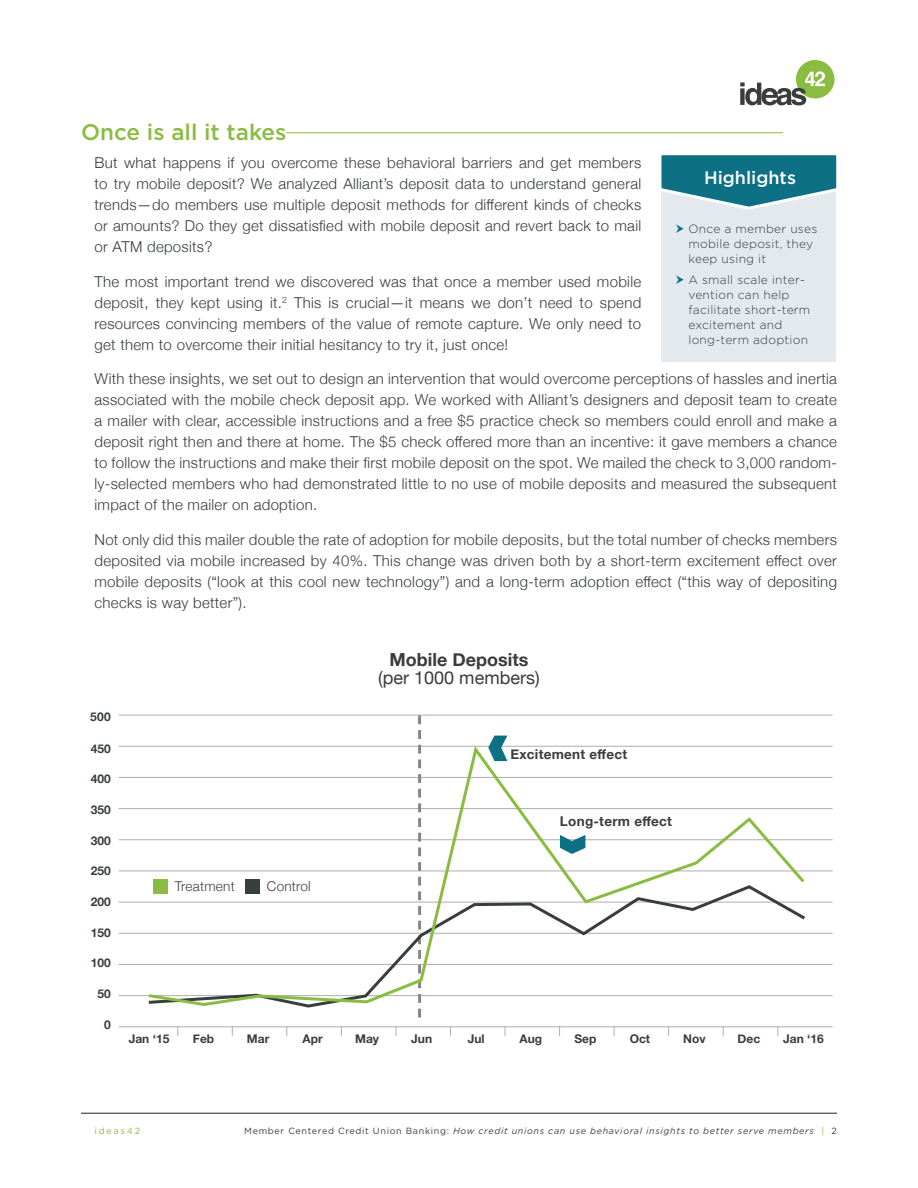
<style>
.page{position:relative;width:918px;height:1188px;background:#fff}
.page>*{position:absolute;margin:0;border:0;box-sizing:border-box;transform-origin:0 0}
.t1{font:500 22.5px "Gotham";color:#8abc42}
.t2{font:18px "Helvetica Neue";color:#3b3d3d}
.t3{font:700 18px "Helvetica Neue";color:#3b3d3d}
.t4{font:500 18px "Gotham";color:#fff}
.t5{font:300 15px/21px "Helvetica Neue";letter-spacing:.02em;color:#383d3d;text-align:justify}
.t6{font:700 13.5px "Helvetica Neue";letter-spacing:.02em;color:#3b3d3d}
.t7{font:300 13.5px "Helvetica Neue";letter-spacing:.02em;color:#3b3d3d}
.t8{font:300 12px/15px "Gotham";letter-spacing:.02em;color:#383d3d}
.t9{font:700 12px "Helvetica Neue";color:#383d3d}
.t10{font:italic 9px "Gotham";letter-spacing:.075em;color:#383d3d}
.t11{font:9px "Gotham";letter-spacing:.2em;color:#8abc42}
.s1{font-style:normal}
.s2{font-style:normal;color:#8abc42}
</style>
<div class="page">
<hr style="left:81px;top:1113px;width:756px;height:1px;background:#231f20">
<div style="left:796px;top:60px;width:38px;height:39px;background:#8abc42;border-radius:50%"></div>
<svg style="left:740px;top:71px;width:87px;height:34px"></svg>
<hr style="left:286px;top:133px;width:497px;height:1px;background:#8abc42">
<div style="left:662px;top:155px;width:174px;height:207px;background:#e3e9ec"></div>
<svg style="left:661px;top:155px;width:176px;height:57px"></svg>
<hr style="left:119px;top:715px;width:714px;height:1px;background:#b0adac">
<hr style="left:119px;top:746px;width:714px;height:1px;background:#b0adac">
<hr style="left:119px;top:777px;width:714px;height:1px;background:#b0adac">
<hr style="left:119px;top:808px;width:714px;height:1px;background:#b0adac">
<hr style="left:119px;top:839px;width:714px;height:1px;background:#b0adac">
<hr style="left:119px;top:871px;width:714px;height:1px;background:#b0adac">
<hr style="left:119px;top:902px;width:714px;height:1px;background:#b0adac">
<hr style="left:119px;top:933px;width:714px;height:1px;background:#b0adac">
<hr style="left:119px;top:964px;width:714px;height:1px;background:#b0adac">
<hr style="left:119px;top:995px;width:714px;height:1px;background:#b0adac">
<hr style="left:119px;top:1026px;width:714px;height:1px;background:#b0adac">
<svg style="left:418px;top:716px;width:3px;height:301px"></svg>
<svg style="left:490px;top:736px;width:17px;height:7px"></svg>
<svg style="left:146px;top:743px;width:661px;height:265px"></svg>
<div style="left:153px;top:879px;width:15px;height:15px;background:#8abc42"></div>
<div style="left:245px;top:879px;width:15px;height:15px;background:#383d3d"></div>
<h1 class="t1" style="left:81px;top:120px;width:207px">Once is all it takes</h1>
<p class="t5" style="left:94px;top:151px;width:548px">But what happens if you overcome these behavioral barriers and get members to try mobile deposit? We analyzed Alliant’s deposit data to understand general trends—do members use multiple deposit methods for different kinds of checks or amounts? Do they get dissatisfied with mobile deposit and revert back to mail or ATM deposits?</p>
<p class="t5" style="left:94px;top:270px;width:548px">The most important trend we discovered was that once a member used mobile deposit, they kept using it.<sup>2</sup> This is crucial—it means we don’t need to spend resources convincing members of the value of remote capture. We only need to get them to overcome their initial hesitancy to try it, just once!</p>
<p class="t5" style="left:94px;top:367px;width:744px">With these insights, we set out to design an intervention that would overcome perceptions of hassles and inertia associated with the mobile check deposit app. We worked with Alliant’s designers and deposit team to create a mailer with clear, accessible instructions and a free $5 practice check so members could enroll and make a deposit right then and there at home. The $5 check offered more than an incentive: it gave members a chance to follow the instructions and make their first mobile deposit on the spot. We mailed the check to 3,000 random&shy;ly-selected members who had demonstrated little to no use of mobile deposits and measured the subsequent impact of the mailer on adoption.</p>
<p class="t5" style="left:94px;top:528px;width:744px">Not only did this mailer double the rate of adoption for mobile deposits, but the total number of checks members deposited via mobile increased by 40%. This change was driven both by a short-term excitement effect over mobile deposits (“look at this cool new technology”) and a long-term adoption effect (“this way of depositing checks is way better”).</p>
<p class="t4" style="left:704px;top:168px;width:93px">Highlights</p>
<p class="t8" style="left:689px;top:221px;width:130px">Once a member uses mobile deposit, they keep using it</p>
<p class="t8" style="left:689px;top:273px;width:123px">A small scale inter&shy;vention can help facilitate short-term excitement and long-term adoption</p>
<p class="t9" style="left:90px;top:707px;width:22px">500</p>
<p class="t9" style="left:91px;top:739px;width:22px">450</p>
<p class="t9" style="left:91px;top:770px;width:22px">400</p>
<p class="t9" style="left:91px;top:800px;width:22px">350</p>
<p class="t9" style="left:91px;top:831px;width:22px">300</p>
<p class="t9" style="left:91px;top:862px;width:22px">250</p>
<p class="t9" style="left:91px;top:892px;width:22px">200</p>
<p class="t9" style="left:91px;top:923px;width:22px">150</p>
<p class="t9" style="left:91px;top:954px;width:22px">100</p>
<p class="t9" style="left:97px;top:984px;width:15px">50</p>
<p class="t9" style="left:104px;top:1015px;width:8px">0</p>
<p class="t3" style="left:390px;top:645px;width:140px">Mobile Deposits</p>
<p class="t2" style="left:378px;top:665px;width:163px">(per 1000 members)</p>
<p class="t6" style="left:510px;top:744px;width:118px">Excitement effect</p>
<p class="t7" style="left:175px;top:876px;width:61px">Treatment</p>
<p class="t7" style="left:267px;top:876px;width:45px">Control</p>
<p class="t6" style="left:560px;top:811px;width:114px">Long-term effect</p>
<p class="t9" style="left:129px;top:1029px;width:42px">Jan ‘15</p>
<p class="t9" style="left:193px;top:1029px;width:23px">Feb</p>
<p class="t9" style="left:247px;top:1029px;width:24px">Mar</p>
<p class="t9" style="left:303px;top:1029px;width:22px">Apr</p>
<p class="t9" style="left:355px;top:1029px;width:26px">May</p>
<p class="t9" style="left:411px;top:1029px;width:22px">Jun</p>
<p class="t9" style="left:468px;top:1029px;width:18px">Jul</p>
<p class="t9" style="left:519px;top:1029px;width:24px">Aug</p>
<p class="t9" style="left:574px;top:1029px;width:24px">Sep</p>
<p class="t9" style="left:630px;top:1029px;width:22px">Oct</p>
<p class="t9" style="left:683px;top:1029px;width:24px">Nov</p>
<p class="t9" style="left:738px;top:1029px;width:24px">Dec</p>
<p class="t9" style="left:783px;top:1029px;width:42px">Jan ‘16</p>
<p class="t11" style="left:94px;top:1126px;width:47px">ideas42</p>
<p class="t10" style="left:244px;top:1126px;width:594px"><span class="s1">Member Centered Credit Union Banking:</span> How credit unions can use behavioral insights to better serve members <span class="s2">|</span> <span class="s1">2</span></p>
</div>
